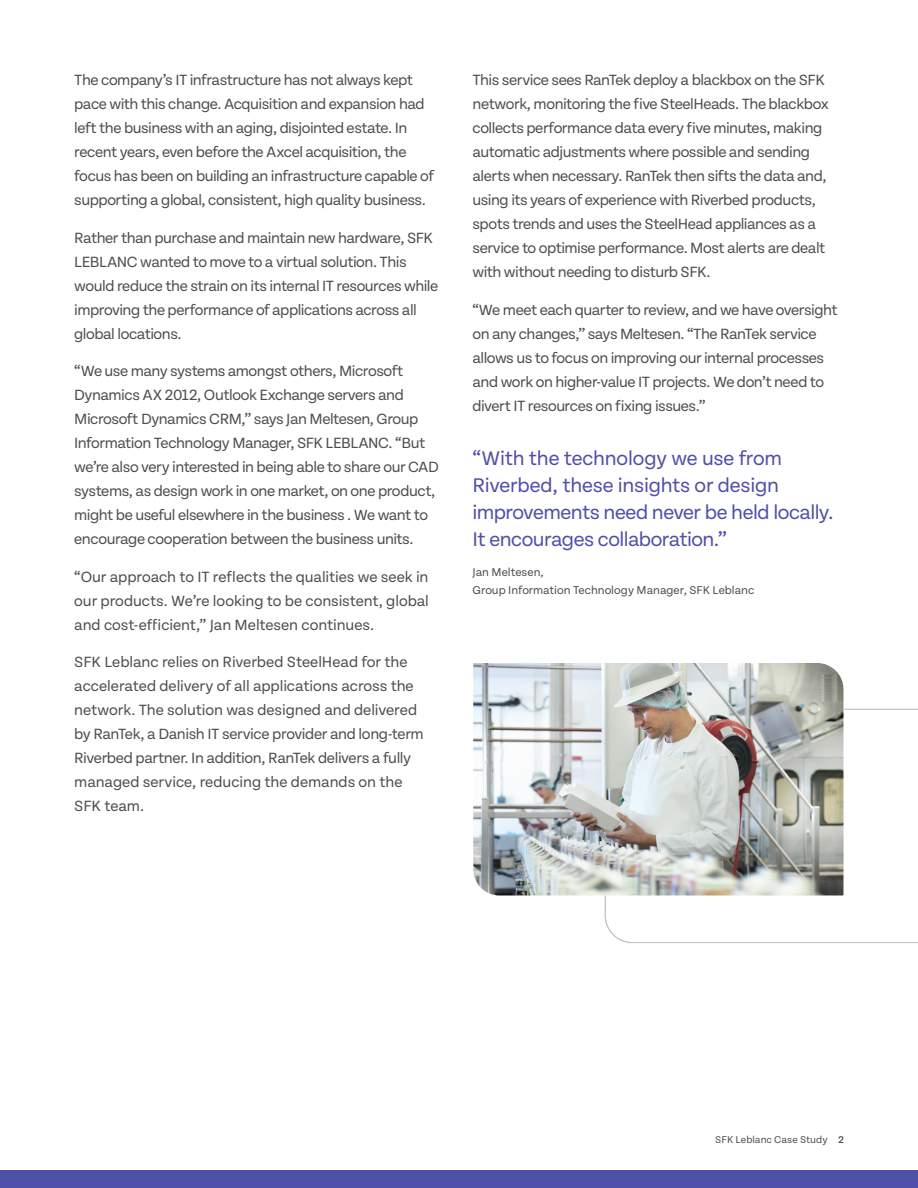
<style>
.page{position:relative;width:918px;height:1188px;background:#fff}
.page>*{position:absolute;margin:0;border:0;box-sizing:border-box;transform-origin:0 0}
.t1{font:21px/27px "Tenon";letter-spacing:-.02em;color:#4e4fa9}
.t2{font:15.75px/24px "Tenon";letter-spacing:-.03em;color:#4d4d4f}
.t3{font:15.75px/24px "Tenon";letter-spacing:-.01em;color:#4d4d4f}
.t4{font:12px/18px "Tenon";color:#4d4d4f}
.t5{font:10.5px "Tenon";color:#4d4d4f}
.s1{font-weight:500}
</style>
<div class="page">
<img style="left:473px;top:663px;width:371px;height:233px">
<svg style="left:604px;top:708px;width:314px;height:235px"></svg>
<div style="left:0;top:1170px;width:918px;height:18px;background:#4e4fa9"></div>
<p class="t2" style="left:74px;top:68px;width:361px">The company’s IT infrastructure has not always kept pace with this change. Acquisition and expansion had left the business with an aging, disjointed estate. In recent years, even before the Axcel acquisition, the focus has been on building an infrastructure capable of supporting a global, consistent, high quality business.</p>
<p class="t2" style="left:74px;top:226px;width:366px">Rather than purchase and maintain new hardware, SFK LEBLANC wanted to move to a virtual solution. This would reduce the strain on its internal IT resources while improving the performance of applications across all global locations.</p>
<p class="t2" style="left:74px;top:359px;width:366px">“We use many systems amongst others, Microsoft Dynamics AX 2012, Outlook Exchange servers and Microsoft Dynamics CRM,” says Jan Meltesen, Group Information Technology Manager, SFK LEBLANC. “But we’re also very interested in being able to share our CAD systems, as design work in one market, on one product, might be useful elsewhere in the business . We want to encourage cooperation between the business units.</p>
<p class="t2" style="left:74px;top:565px;width:356px;text-align:justify">“Our approach to IT reflects the qualities we seek in our products. We’re looking to be consistent, global and cost-efficient,” Jan Meltesen continues.</p>
<p class="t3" style="left:74px;top:650px;width:351px">SFK Leblanc relies on Riverbed SteelHead for the accelerated delivery of all applications across the network. The solution was designed and delivered by RanTek, a Danish IT service provider and long-term Riverbed partner. In addition, RanTek delivers a fully managed service, reducing the demands on the SFK team.</p>
<p class="t2" style="left:473px;top:68px;width:358px">This service sees RanTek deploy a blackbox on the SFK network, monitoring the five SteelHeads. The blackbox collects performance data every five minutes, making automatic adjustments where possible and sending alerts when necessary. RanTek then sifts the data and, using its years of experience with Riverbed products, spots trends and uses the SteelHead appliances as a service to optimise performance. Most alerts are dealt with without needing to disturb SFK.</p>
<p class="t2" style="left:473px;top:298px;width:367px">“We meet each quarter to review, and we have oversight on any changes,” says Meltesen. “The RanTek service allows us to focus on improving our internal processes and work on higher-value IT projects. We don’t need to divert IT resources on fixing issues.”</p>
<h1 class="t1" style="left:472px;top:445px;width:363px">“With the technology we use from Riverbed, these insights or design improvements need never be held locally.<br>It encourages collaboration.”</h1>
<p class="t4" style="left:472px;top:563px;width:283px">Jan Meltesen,<br>Group Information Technology Manager, SFK Leblanc</p>
<p class="t5" style="left:715px;top:1134px;width:130px">SFK Leblanc Case Study <span class="s1">2</span></p>
</div>
